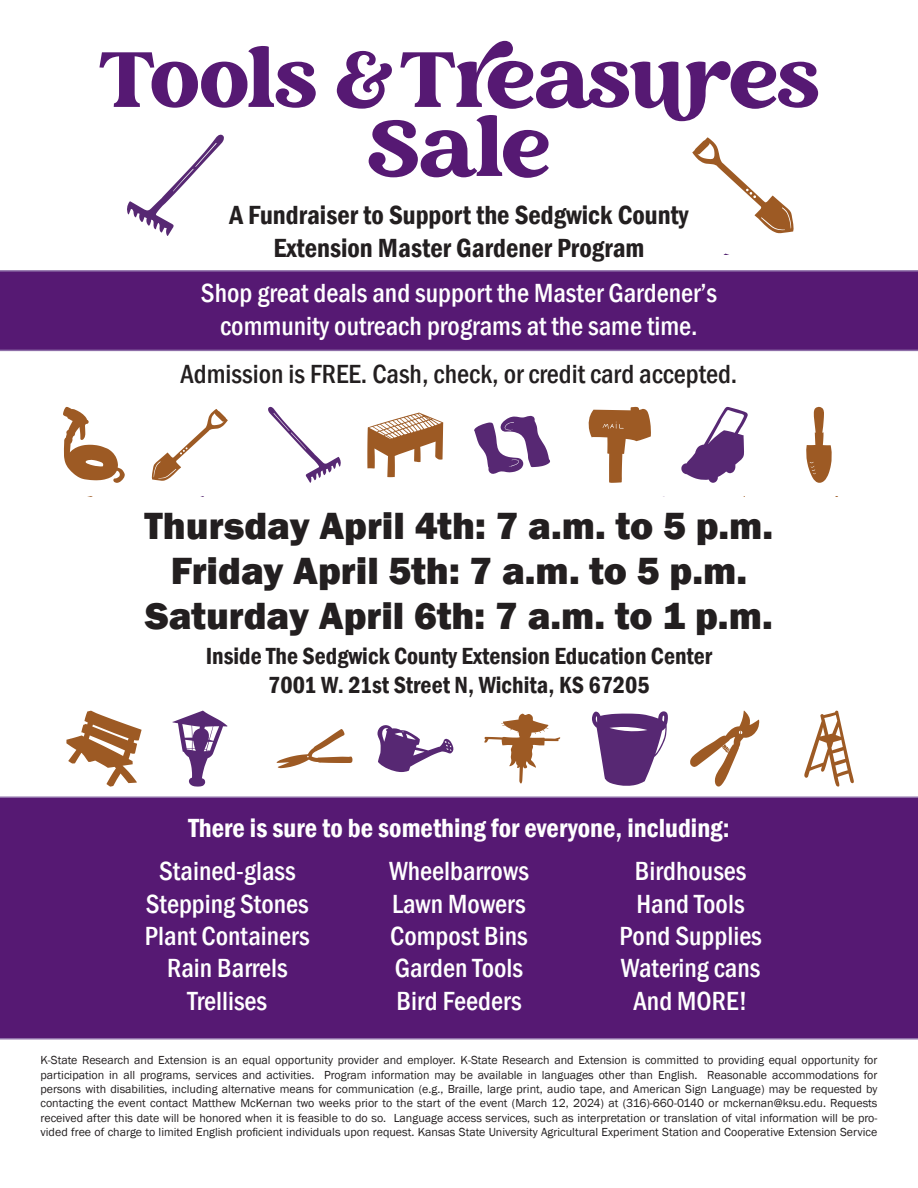
<style>
.page{position:relative;width:918px;height:1188px;background:#fff}
.page>*{position:absolute;margin:0;border:0;box-sizing:border-box;transform-origin:0 0}
.t1{font:78px/69px "Creative Vintage Regular BP";color:#561973;text-align:center}
.t2{font:800 39px/45px "Franklin Gothic";color:#231f20;text-align:center}
.t3{font:500 condensed 27px/32.4px "Franklin Gothic";color:#fff;text-align:center}
.t4{font:600 condensed 27px/32.4px "Franklin Gothic";color:#231f20;text-align:center}
.t5{font:500 condensed 27px "Franklin Gothic";color:#231f20}
.t6{font:600 condensed 27px "Franklin Gothic";color:#fff}
.t7{font:600 condensed 24px/28.8px "Franklin Gothic";color:#231f20;text-align:center}
.t8{font:12px/14.4px "Franklin Gothic";color:#231f20;text-align:justify}
</style>
<div class="page">
<div style="left:0;top:796px;width:918px;height:244px;background:#561973"></div>
<div style="left:0;top:270px;width:918px;height:81px;background:#561973"></div>
<svg style="left:690px;top:711px;width:69px;height:76px"></svg>
<svg style="left:66px;top:711px;width:76px;height:76px"></svg>
<svg style="left:592px;top:711px;width:76px;height:75px"></svg>
<svg style="left:804px;top:711px;width:50px;height:76px"></svg>
<svg style="left:277px;top:729px;width:76px;height:39px"></svg>
<svg style="left:484px;top:714px;width:76px;height:70px"></svg>
<svg style="left:172px;top:711px;width:55px;height:76px"></svg>
<svg style="left:377px;top:725px;width:77px;height:47px"></svg>
<svg style="left:63px;top:407px;width:62px;height:76px"></svg>
<svg style="left:681px;top:407px;width:67px;height:76px"></svg>
<svg style="left:474px;top:416px;width:76px;height:58px"></svg>
<svg style="left:588px;top:407px;width:63px;height:76px"></svg>
<svg style="left:367px;top:412px;width:76px;height:65px"></svg>
<svg style="left:806px;top:407px;width:26px;height:76px"></svg>
<svg style="left:152px;top:409px;width:76px;height:72px"></svg>
<svg style="left:268px;top:407px;width:73px;height:76px"></svg>
<svg style="left:692px;top:137px;width:102px;height:96px"></svg>
<svg style="left:127px;top:134px;width:97px;height:102px"></svg>
<h1 class="t1" style="left:99px;top:46px;width:721px">Tools &amp; Treasures<br>Sale</h1>
<h3 class="t4" style="left:229px;top:199px;width:461px">A Fundraiser to Support the Sedgwick County<br>Extension Master Gardener Program</h3>
<h3 class="t3" style="left:201px;top:277px;width:517px">Shop great deals and support the Master Gardener’s community outreach programs at the same time.</h3>
<h3 class="t5" style="left:181px;top:356px;width:558px">Admission is FREE. Cash, check, or credit card accepted.</h3>
<h2 class="t2" style="left:145px;top:503px;width:630px">Thursday April 4th: 7 a.m. to 5 p.m.<br>Friday April 5th: 7 a.m. to 5 p.m.<br>Saturday April 6th: 7 a.m. to 1 p.m.</h2>
<h3 class="t7" style="left:206px;top:642px;width:508px">Inside The Sedgwick County Extension Education Center<br>7001 W. 21st Street N, Wichita, KS 67205</h3>
<h3 class="t6" style="left:188px;top:810px;width:543px">There is sure to be something for everyone, including:</h3>
<h3 class="t3" style="left:145px;top:855px;width:166px">Stained-glass<br>Stepping Stones<br>Plant Containers<br>Rain Barrels<br>Trellises</h3>
<h3 class="t3" style="left:389px;top:855px;width:141px;text-align:left">Wheelbarrows<br>Lawn Mowers<br>Compost Bins<br>Garden Tools<br>Bird Feeders</h3>
<h3 class="t3" style="left:619px;top:855px;width:144px">Birdhouses<br>Hand Tools<br>Pond Supplies<br>Watering cans<br>And MORE!</h3>
<p class="t8" style="left:40px;top:1053px;width:839px">K-State Research and Extension is an equal opportunity provider and employer. K-State Research and Extension is committed to providing equal opportunity for participation in all programs, services and activities. Program information may be available in languages other than English. Reasonable accommodations for persons with disabilities, including alternative means for communication (e.g., Braille, large print, audio tape, and American Sign Language) may be requested by contacting the event contact Matthew McKernan two weeks prior to the start of the event (March 12, 2024) at (316)-660-0140 or mckernan@ksu.edu. Requests received after this date will be honored when it is feasible to do so. Language access services, such as interpretation or translation of vital information will be pro&shy;vided free of charge to limited English proficient individuals upon request. Kansas State University Agricultural Experiment Station and Cooperative Extension Service</p>
</div>
